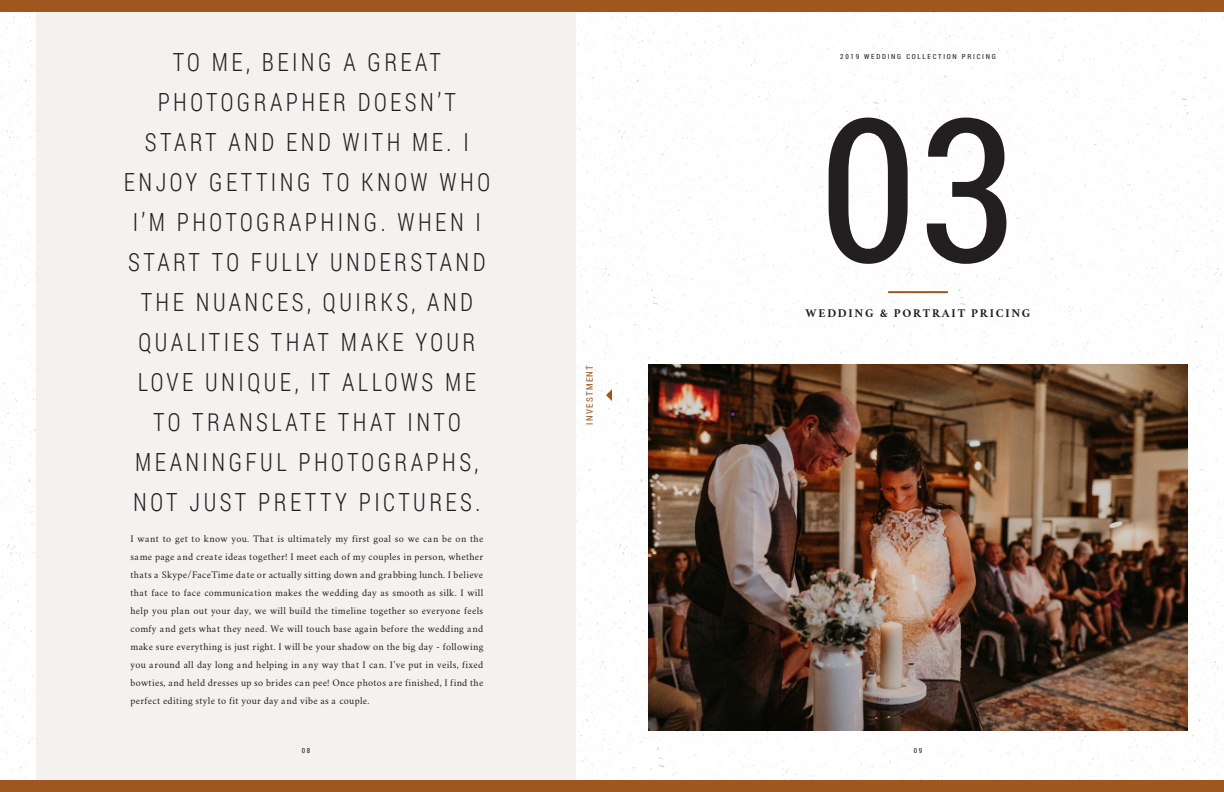
<style>
.page{position:relative;width:1224px;height:792px;background:#fff}
.page>*{position:absolute;margin:0;border:0;box-sizing:border-box;transform-origin:0 0}
.t1{font:200px "Roboto Condensed";color:#231f20}
.t2{font:300 25px/40px "Roboto Condensed";letter-spacing:.15em;color:#231f20;text-align:center;scale:.92 1}
.t3{font:700 12px "Crimson";letter-spacing:.15em;color:#231f20}
.t4{font:10px/18px "Crimson";letter-spacing:.03em;color:#231f20;text-align:justify}
.t5{font:9px "Roboto Condensed";letter-spacing:.15em;color:#9f561f}
.t6{font:7px "Roboto Condensed";letter-spacing:.25em;color:#231f20}
</style>
<div class="page">
<img style="left:613px;top:11px;width:611px;height:770px">
<img style="left:648px;top:364px;width:540px;height:366px">
<div style="left:36px;top:0;width:540px;height:792px;background:#f3f2f1"></div>
<hr style="left:888px;top:291px;width:60px;height:2px;background:#9f561f">
<svg style="left:606px;top:389px;width:6px;height:12px"></svg>
<div style="left:0;top:0;width:1224px;height:11px;background:#9f561f"></div>
<div style="left:0;top:781px;width:1224px;height:11px;background:#9f561f"></div>
<p class="t2" style="left:124px;top:42px;width:400px">TO ME, BEING A GREAT<br>PHOTOGRAPHER DOESN’T<br>START AND END WITH ME. I<br>ENJOY GETTING TO KNOW WHO<br>I’M PHOTOGRAPHING. WHEN I<br>START TO FULLY UNDERSTAND<br>THE NUANCES, QUIRKS, AND<br>QUALITIES THAT MAKE YOUR<br>LOVE UNIQUE, IT ALLOWS ME<br>TO TRANSLATE THAT INTO<br>MEANINGFUL PHOTOGRAPHS,<br>NOT JUST PRETTY PICTURES.</p>
<p class="t4" style="left:130px;top:529px;width:354px">I want to get to know you. That is ultimately my first goal so we can be on the same page and create ideas together! I meet each of my couples in person, whether thats a Skype/FaceTime date or actually sitting down and grabbing lunch. I believe that face to face communication makes the wedding day as smooth as silk. I will help you plan out your day, we will build the timeline together so everyone feels comfy and gets what they need. We will touch base again before the wedding and make sure everything is just right. I will be your shadow on the big day - following you around all day long and helping in any way that I can. I’ve put in veils, fixed bowties, and held dresses up so brides can pee! Once photos are finished, I find the perfect editing style to fit your day and vibe as a couple.</p>
<p class="t5" style="left:583px;top:425px;width:61px;rotate:-90deg">INVESTMENT</p>
<p class="t6" style="left:840px;top:52px;width:157px">2019 WEDDING COLLECTION PRICING</p>
<p class="t1" style="left:819px;top:52px;width:199px">03</p>
<p class="t3" style="left:806px;top:304px;width:226px">WEDDING &amp; PORTRAIT PRICING</p>
<p class="t6" style="left:302px;top:745px;width:10px">08</p>
<p class="t6" style="left:914px;top:745px;width:10px">09</p>
</div>
